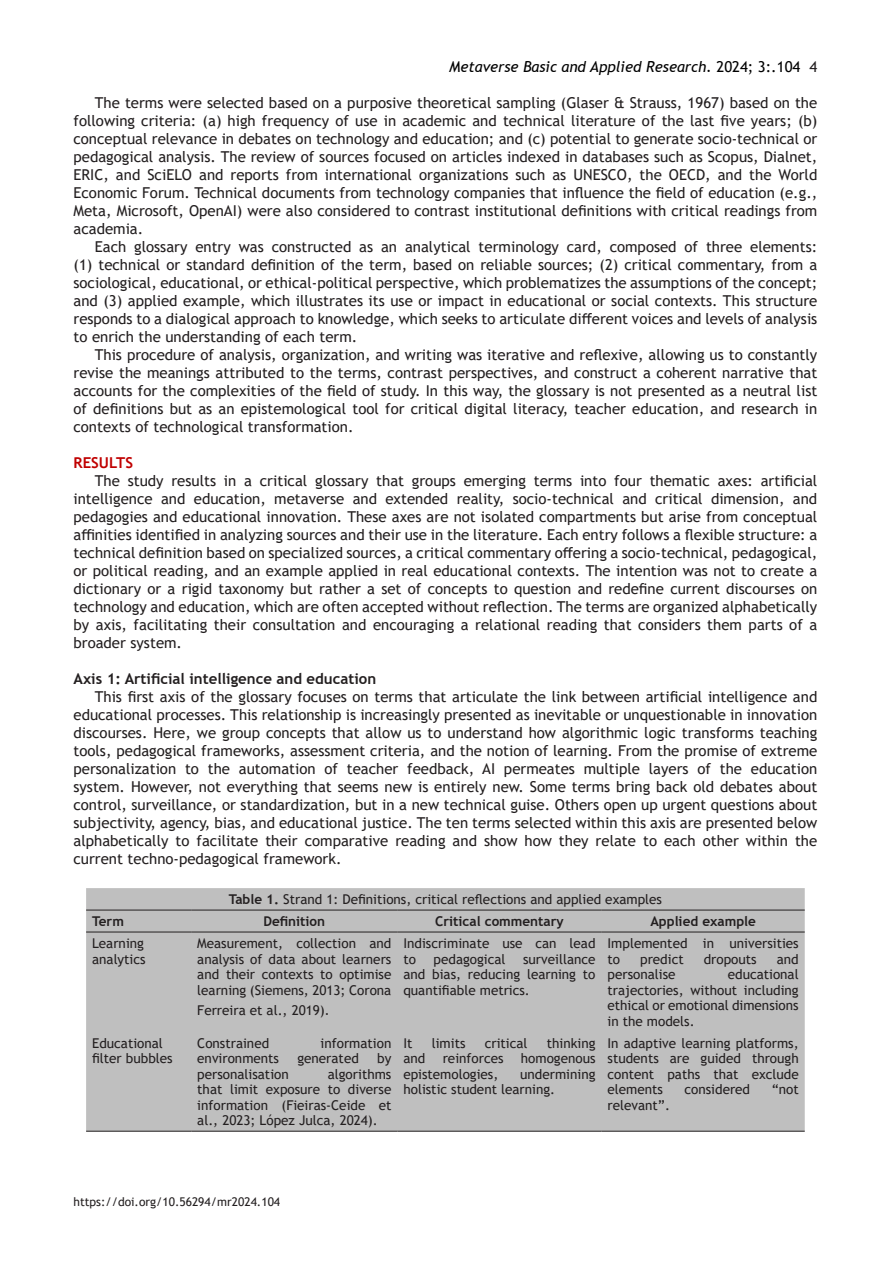
<style>
.page{position:relative;width:893px;height:1263px;background:#fff}
.page>*{position:absolute;margin:0;border:0;box-sizing:border-box;transform-origin:0 0}
.t1{font:15px/18px "Trebuchet MS";color:#231f20;text-align:justify}
.t2{font:italic 15px "Trebuchet MS";color:#000}
.t3{font:700 15px "Trebuchet MS";color:#231f20}
.t4{font:700 15px "Trebuchet MS";color:#c00000}
.t5{font:13.5px/15.6px "Trebuchet MS";color:#231f20}
.t6{font:700 13.5px "Trebuchet MS";color:#231f20}
.t7{font:12px "Trebuchet MS";color:#231f20}
.s1{font-style:normal}
.s2{font-style:normal;color:#231f20}
.s3{font-weight:700}
.s4{font-family:"Times New Roman";font-size:18px}
</style>
<div class="page">
<div style="left:86px;top:888px;width:719px;height:243px;background:#bfbfbf"></div>
<hr style="left:86px;top:932px;width:105px;height:1px;background:#231f20">
<hr style="left:191px;top:932px;width:206px;height:1px;background:#231f20">
<hr style="left:397px;top:932px;width:205px;height:1px;background:#231f20">
<hr style="left:602px;top:932px;width:203px;height:1px;background:#231f20">
<hr style="left:86px;top:910px;width:105px;height:1px;background:#231f20">
<hr style="left:191px;top:910px;width:206px;height:1px;background:#231f20">
<hr style="left:397px;top:910px;width:205px;height:1px;background:#231f20">
<hr style="left:602px;top:910px;width:203px;height:1px;background:#231f20">
<hr style="left:86px;top:1131px;width:105px;height:1px;background:#231f20">
<hr style="left:191px;top:1131px;width:206px;height:1px;background:#231f20">
<hr style="left:397px;top:1131px;width:205px;height:1px;background:#231f20">
<hr style="left:602px;top:1131px;width:203px;height:1px;background:#231f20">
<p class="t2" style="left:449px;top:58px;width:370px">Metaverse Basic and Applied Research. <span class="s1">2024; 3:.104</span> <span class="s2">4</span></p>
<p class="t1" style="left:74px;top:94px;width:745px;text-indent:21px">The terms were selected based on a purposive theoretical sampling (Glaser &amp; Strauss, 1967) based on the following criteria: (a) high frequency of use in academic and technical literature of the last five years; (b) conceptual relevance in debates on technology and education; and (c) potential to generate socio-technical or pedagogical analysis. The review of sources focused on articles indexed in databases such as Scopus, Dialnet, ERIC, and SciELO and reports from international organizations such as UNESCO, the OECD, and the World Economic Forum. Technical documents from technology companies that influence the field of education (e.g., Meta, Microsoft, OpenAI) were also considered to contrast institutional definitions with critical readings from academia.</p>
<p class="t1" style="left:74px;top:238px;width:745px;text-indent:21px">Each glossary entry was constructed as an analytical terminology card, composed of three elements: (1) technical or standard definition of the term, based on reliable sources; (2) critical commentary, from a sociological, educational, or ethical-political perspective, which problematizes the assumptions of the concept; and (3) applied example, which illustrates its use or impact in educational or social contexts. This structure responds to a dialogical approach to knowledge, which seeks to articulate different voices and levels of analysis to enrich the understanding of each term.</p>
<p class="t1" style="left:74px;top:346px;width:745px;text-indent:21px">This procedure of analysis, organization, and writing was iterative and reflexive, allowing us to constantly revise the meanings attributed to the terms, contrast perspectives, and construct a coherent narrative that accounts for the complexities of the field of study. In this way, the glossary is not presented as a neutral list of definitions but as an epistemological tool for critical digital literacy, teacher education, and research in contexts of technological transformation.</p>
<p class="t4" style="left:74px;top:453px;width:61px">RESULTS</p>
<p class="t1" style="left:74px;top:472px;width:745px;text-indent:21px">The study results in a critical glossary that groups emerging terms into four thematic axes: artificial intelligence and education, metaverse and extended reality, socio-technical and critical dimension, and pedagogies and educational innovation. These axes are not isolated compartments but arise from conceptual affinities identified in analyzing sources and their use in the literature. Each entry follows a flexible structure: a technical definition based on specialized sources, a critical commentary offering a socio-technical, pedagogical, or political reading, and an example applied in real educational contexts. The intention was not to create a dictionary or a rigid taxonomy but rather a set of concepts to question and redefine current discourses on technology and education, which are often accepted without reflection. The terms are organized alphabetically by axis, facilitating their consultation and encouraging a relational reading that considers them parts of a broader system.</p>
<p class="t3" style="left:74px;top:669px;width:304px">Axis 1: Artificial intelligence and education</p>
<p class="t1" style="left:74px;top:688px;width:745px;text-indent:21px">This first axis of the glossary focuses on terms that articulate the link between artificial intelligence and educational processes. This relationship is increasingly presented as inevitable or unquestionable in innovation discourses. Here, we group concepts that allow us to understand how algorithmic logic transforms teaching tools, pedagogical frameworks, assessment criteria, and the notion of learning. From the promise of extreme personalization to the automation of teacher feedback, AI permeates multiple layers of the education system. However, not everything that seems new is entirely new. Some terms bring back old debates about control, surveillance, or standardization, but in a new technical guise. Others open up urgent questions about subjectivity, agency, bias, and educational justice. The ten terms selected within this axis are presented below alphabetically to facilitate their comparative reading and show how they relate to each other within the current techno-pedagogical framework.</p>
<p class="t5" style="left:229px;top:891px;width:435px"><span class="s3">Table 1.</span> Strand 1: Definitions, critical reflections and applied examples</p>
<p class="t6" style="left:92px;top:913px;width:33px">Term</p>
<p class="t6" style="left:263px;top:913px;width:63px">Definition</p>
<p class="t6" style="left:435px;top:913px;width:130px">Critical commentary</p>
<p class="t6" style="left:650px;top:913px;width:107px">Applied example</p>
<p class="t5" style="left:92px;top:935px;width:55px">Learning analytics</p>
<p class="t5" style="left:197px;top:935px;width:196px;text-align:justify">Measurement, collection and analysis of data about learners and their contexts to optimise learning (Siemens, 2013; Corona</p>
<p class="t5" style="left:197px;top:1002px;width:134px">Ferreira et al., 2019)<span class="s4">.</span></p>
<p class="t5" style="left:403px;top:935px;width:194px">Indiscriminate use can lead to</p>
<p class="t5" style="left:608px;top:935px;width:193px">Implemented in universities to</p>
<p class="t5" style="left:403px;top:951px;width:194px;text-align:justify;text-indent:120px">surveillance and bias, reducing learning to quantifiable metrics.</p>
<p class="t5" style="left:434px;top:951px;width:73px">pedagogical</p>
<p class="t5" style="left:640px;top:951px;width:45px">predict</p>
<p class="t5" style="left:704px;top:951px;width:54px">dropouts</p>
<p class="t5" style="left:777px;top:951px;width:23px">and</p>
<p class="t5" style="left:608px;top:966px;width:69px">personalise</p>
<p class="t5" style="left:608px;top:966px;width:193px;text-align:justify;text-indent:120px">educational trajectories, without including ethical or emotional dimensions in the models.</p>
<p class="t5" style="left:92px;top:1035px;width:82px">Educational filter bubbles</p>
<p class="t5" style="left:197px;top:1035px;width:73px">Constrained</p>
<p class="t5" style="left:321px;top:1035px;width:72px">information</p>
<p class="t5" style="left:197px;top:1050px;width:83px">environments</p>
<p class="t5" style="left:297px;top:1050px;width:63px">generated</p>
<p class="t5" style="left:377px;top:1050px;width:16px">by</p>
<p class="t5" style="left:197px;top:1066px;width:93px">personalisation</p>
<p class="t5" style="left:197px;top:1066px;width:196px;text-align:justify;text-indent:131px">algorithms that limit exposure to diverse information (Fieiras-Ceide et al., 2023; López Julca, 2024).</p>
<p class="t5" style="left:403px;top:1035px;width:11px">It</p>
<p class="t5" style="left:432px;top:1035px;width:35px">limits</p>
<p class="t5" style="left:485px;top:1035px;width:44px">critical</p>
<p class="t5" style="left:547px;top:1035px;width:50px">thinking</p>
<p class="t5" style="left:403px;top:1050px;width:23px">and</p>
<p class="t5" style="left:443px;top:1050px;width:62px">reinforces</p>
<p class="t5" style="left:521px;top:1050px;width:76px">homogenous</p>
<p class="t5" style="left:403px;top:1066px;width:96px">epistemologies,</p>
<p class="t5" style="left:403px;top:1066px;width:194px;text-indent:117px">undermining holistic student learning.</p>
<p class="t5" style="left:608px;top:1035px;width:193px;text-align:justify">In adaptive learning platforms, students are guided through content paths that exclude elements</p>
<p class="t5" style="left:684px;top:1081px;width:67px">considered</p>
<p class="t5" style="left:772px;top:1081px;width:29px">“not</p>
<p class="t5" style="left:608px;top:1097px;width:64px">relevant”.</p>
<p class="t7" style="left:74px;top:1194px;width:208px">https://doi.org/10.56294/mr2024.104</p>
</div>
